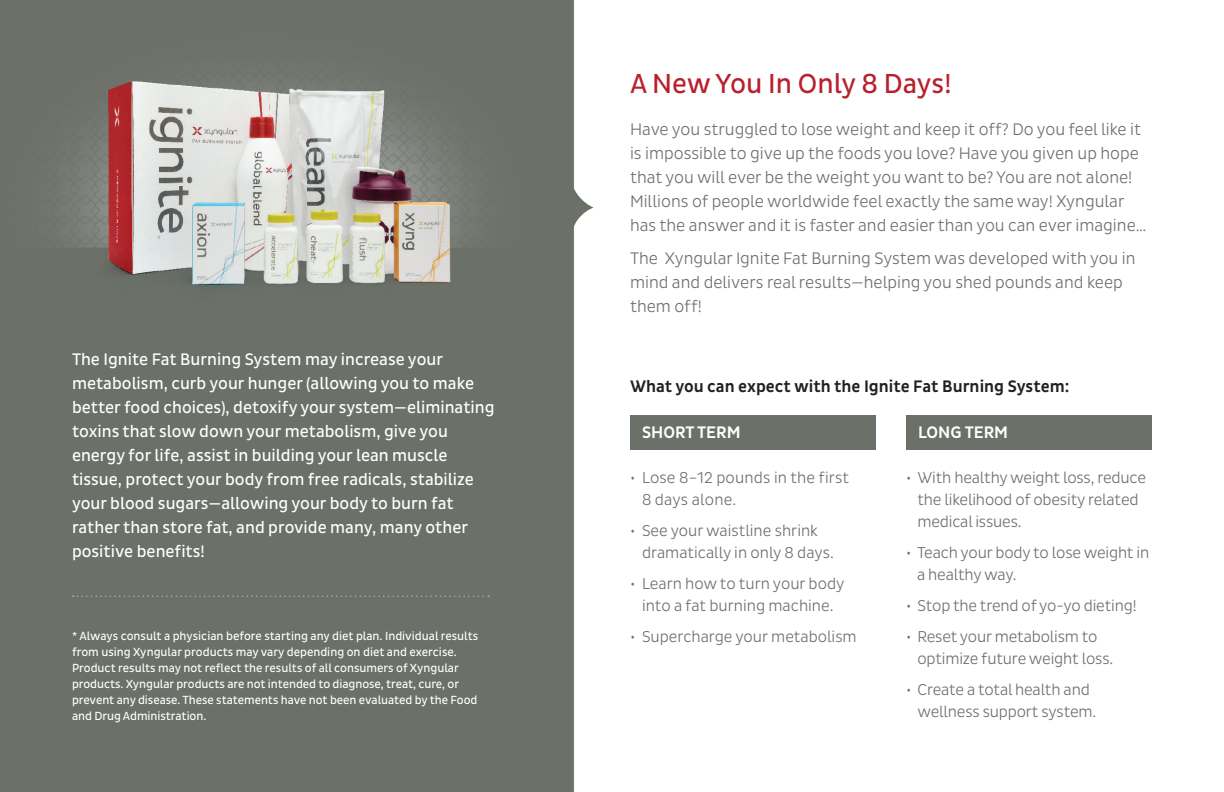
<style>
.page{position:relative;width:1224px;height:792px;background:#fff}
.page>*{position:absolute;margin:0;border:0;box-sizing:border-box;transform-origin:0 0}
.head{font:28px "Pluto Sans Cond";letter-spacing:-.005em;color:#b9202e}
.body{font:300 17px/24px "Pluto Sans Cond";color:#6b7069}
.body_white{font:17px/24px "Pluto Sans Cond";color:#fff}
.body-2{font:500 17px "Pluto Sans Cond";color:#231f20}
.body-3{font:500 17px "Pluto Sans Cond";color:#fff}
.body-4{font:300 16px/22px "Pluto Sans Cond";letter-spacing:-.01em;color:#6b7069}
.body-5{font:300 16px/22px "Pluto Sans Cond";letter-spacing:.01em;color:#6b7069}
.disclaimer{font:12px/16px "Pluto Sans Cond";letter-spacing:-.005em;color:#fff}
</style>
<div class="page">
<img style="left:0;top:0;width:594px;height:792px">
<svg style="left:73px;top:596px;width:416px;height:1px"></svg>
<div style="left:630px;top:415px;width:246px;height:34px;background:#6b7069"></div>
<div style="left:906px;top:415px;width:246px;height:34px;background:#6b7069"></div>
<p class="body_white" style="left:72px;top:347px;width:424px">The Ignite Fat Burning System may increase your metabolism, curb your hunger (allowing you to make better food choices), detoxify your system—eliminating toxins that slow down your metabolism, give you energy for life, assist in building your lean muscle tissue, protect your body from free radicals, stabilize your blood sugars—allowing your body to burn fat rather than store fat, and provide many, many other positive benefits!</p>
<p class="disclaimer" style="left:72px;top:628px;width:408px">* Always consult a physician before starting any diet plan. Individual results from using Xyngular products may vary depending on diet and exercise.<br>Product results may not reflect the results of all consumers of Xyngular products. Xyngular products are not intended to diagnose, treat, cure, or prevent any disease. These statements have not been evaluated by the Food and Drug Administration.</p>
<p class="head" style="left:630px;top:68px;width:323px">A New You In Only 8 Days!</p>
<p class="body" style="left:630px;top:117px;width:518px">Have you struggled to lose weight and keep it off? Do you feel like it is impossible to give up the foods you love? Have you given up hope that you will ever be the weight you want to be? You are not alone!<br>Millions of people worldwide feel exactly the same way! Xyngular has the answer and it is faster and easier than you can ever imagine…</p>
<p class="body" style="left:630px;top:246px;width:507px">The Xyngular Ignite Fat Burning System was developed with you in mind and delivers real results—helping you shed pounds and keep them off!</p>
<p class="body-2" style="left:630px;top:377px;width:441px">What you can expect with the Ignite Fat Burning System:</p>
<p class="body-3" style="left:642px;top:422px;width:100px">SHORT TERM</p>
<p class="body-5" style="left:642px;top:466px;width:209px;text-indent:-12px">• Lose 8–12 pounds in the first<br>8 days alone.</p>
<p class="body-4" style="left:642px;top:519px;width:193px;text-indent:-12px">• See your waistline shrink dramatically in only 8 days.</p>
<p class="body-4" style="left:630px;top:572px;width:216px;text-align:center">• Learn how to turn your body into a fat burning machine.</p>
<p class="body-4" style="left:630px;top:625px;width:228px">• Supercharge your metabolism</p>
<p class="body-3" style="left:918px;top:422px;width:92px">LONG TERM</p>
<p class="body-4" style="left:917px;top:466px;width:230px;text-indent:-11px">• With healthyweight loss, reduce the likelihood of obesity related medical issues.</p>
<p class="body-4" style="left:917px;top:541px;width:234px;text-indent:-11px">• Teach your body to lose weight in a healthyway.</p>
<p class="body-4" style="left:906px;top:594px;width:232px">• Stop the trend of yo-yo dieting!</p>
<p class="body-4" style="left:917px;top:625px;width:197px;text-indent:-11px">• Reset your metabolism to optimize future weight loss.</p>
<p class="body-4" style="left:917px;top:678px;width:180px;text-indent:-11px">• Create a total health and wellness support system.</p>
</div>
